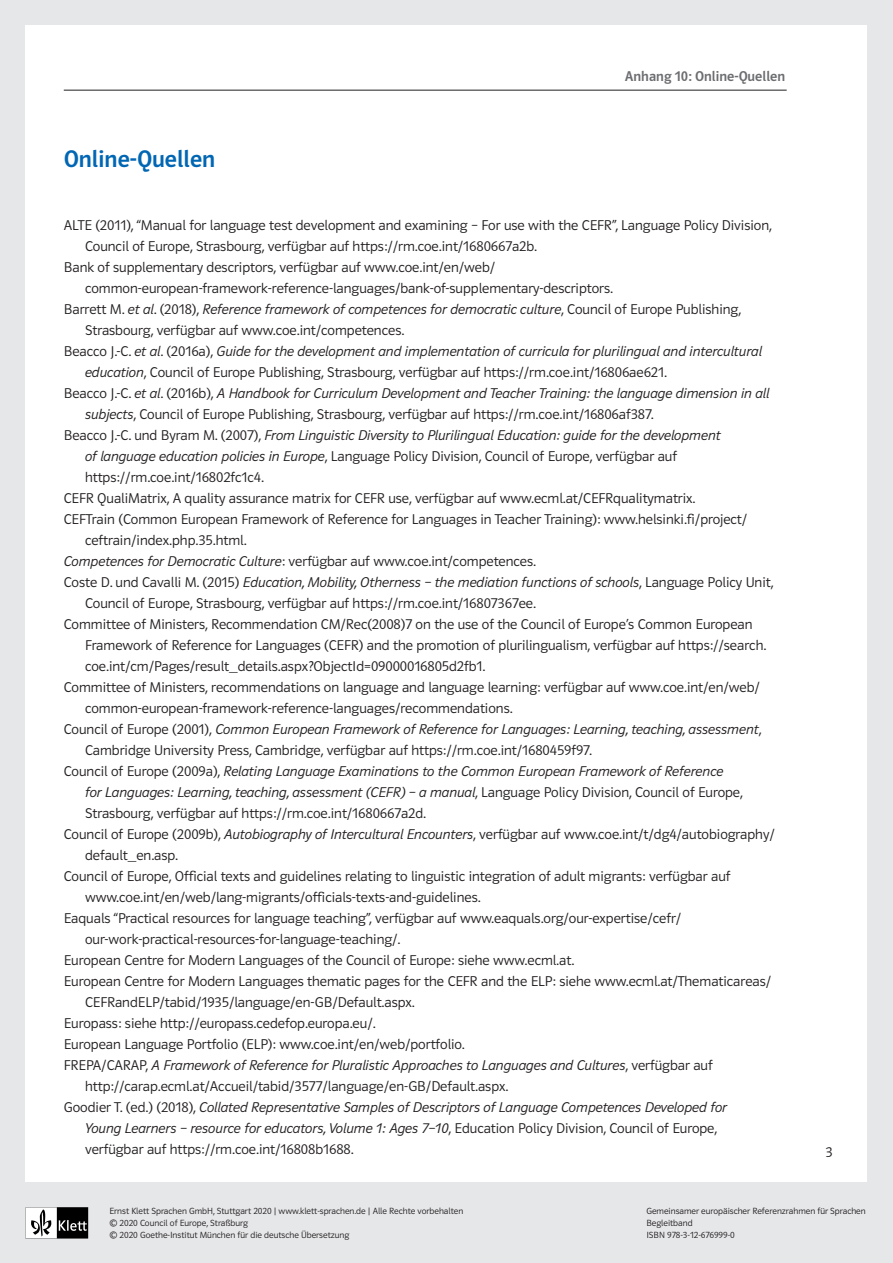
<style>
.page{position:relative;width:893px;height:1263px;background:#e6e7e9}
.page>*{position:absolute;margin:0;border:0;box-sizing:border-box;transform-origin:0 0}
.t1{font:500 24px "Polo CEF";color:#0166b3}
.t2{font:300 14.25px "Polo CEF";color:#231f20}
.t3{font:italic 300 14.25px "Polo CEF";color:#231f20}
.t4{font:500 14.25px "Polo CEF";color:#6c6d70}
.t5{font:300 9px/12px "Polo CEF";color:#231f20}
.s1{font-style:normal}
.s2{font-style:italic}
</style>
<div class="page">
<div style="left:26px;top:26px;width:841px;height:1156px;background:#fff"></div>
<hr style="left:64px;top:90px;width:723px;height:1px;background:#231f20">
<svg style="left:26px;top:1207px;width:62px;height:31px;background:#767676"></svg>
<h1 class="t1" style="left:64px;top:144px;width:153px">Online-Quellen</h1>
<p class="t4" style="left:625px;top:67px;width:162px">Anhang 10: Online-Quellen</p>
<p class="t2" style="left:64px;top:217px;width:710px">ALTE (2011), “Manual for language test development and examining – For use with the CEFR”, Language Policy Division,</p>
<p class="t2" style="left:85px;top:238px;width:454px">Council of Europe, Strasbourg, verfügbar auf https://rm.coe.int/1680667a2b.</p>
<p class="t2" style="left:64px;top:259px;width:433px">Bank of supplementary descriptors, verfügbar auf www.coe.int/en/web/</p>
<p class="t2" style="left:85px;top:280px;width:530px">common-european-framework-reference-languages/bank-of-supplementary-descriptors.</p>
<p class="t3" style="left:64px;top:301px;width:679px"><span class="s1">Barrett M.</span> et al<span class="s1">. (2018),</span> Reference framework of competences for democratic culture<span class="s1">, Council of Europe Publishing,</span></p>
<p class="t2" style="left:85px;top:322px;width:321px">Strasbourg, verfügbar auf www.coe.int/competences.</p>
<p class="t3" style="left:64px;top:343px;width:700px"><span class="s1">Beacco J.-C.</span> et al<span class="s1">. (2016a),</span> Guide for the development and implementation of curricula for plurilingual and intercultural</p>
<p class="t2" style="left:85px;top:364px;width:583px"><span class="s2">education</span>, Council of Europe Publishing, Strasbourg, verfügbar auf https://rm.coe.int/16806ae621.</p>
<p class="t3" style="left:64px;top:385px;width:707px"><span class="s1">Beacco J.-C.</span> et al<span class="s1">. (2016b),</span> A Handbook for Curriculum Development and Teacher Training: the language dimension in all</p>
<p class="t2" style="left:85px;top:406px;width:570px"><span class="s2">subjects</span>, Council of Europe Publishing, Strasbourg, verfügbar auf https://rm.coe.int/16806af387.</p>
<p class="t3" style="left:64px;top:427px;width:658px"><span class="s1">Beacco J.-C. und Byram M. (2007),</span> From Linguistic Diversity to Plurilingual Education: guide for the development</p>
<p class="t2" style="left:85px;top:448px;width:593px"><span class="s2">of language education policies in Europe</span>, Language Policy Division, Council of Europe, verfügbar auf</p>
<p class="t2" style="left:85px;top:469px;width:180px">https://rm.coe.int/16802fc1c4.</p>
<p class="t2" style="left:64px;top:490px;width:633px">CEFR QualiMatrix, A quality assurance matrix for CEFR use, verfügbar auf www.ecml.at/CEFRqualitymatrix.</p>
<p class="t2" style="left:64px;top:511px;width:685px">CEFTrain (Common European Framework of Reference for Languages in Teacher Training): www.helsinki.fi/project/</p>
<p class="t2" style="left:85px;top:532px;width:163px">ceftrain/index.php.35.html.</p>
<p class="t2" style="left:64px;top:553px;width:474px"><span class="s2">Competences for Democratic Culture</span>: verfügbar auf www.coe.int/competences.</p>
<p class="t3" style="left:64px;top:574px;width:711px"><span class="s1">Coste D. und Cavalli M. (2015)</span> Education, Mobility, Otherness – the mediation functions of schools<span class="s1">, Language Policy Unit,</span></p>
<p class="t2" style="left:85px;top:595px;width:452px">Council of Europe, Strasbourg, verfügbar auf https://rm.coe.int/16807367ee.</p>
<p class="t2" style="left:64px;top:616px;width:690px">Committee of Ministers, Recommendation CM/Rec(2008)7 on the use of the Council of Europe’s Common European</p>
<p class="t2" style="left:85px;top:637px;width:683px">Framework of Reference for Languages (CEFR) and the promotion of plurilingualism, verfügbar auf https://search.</p>
<p class="t2" style="left:85px;top:658px;width:402px">coe.int/cm/Pages/result_details.aspx?ObjectId=09000016805d2fb1.</p>
<p class="t2" style="left:64px;top:679px;width:698px">Committee of Ministers, recommendations on language and language learning: verfügbar auf www.coe.int/en/web/</p>
<p class="t2" style="left:85px;top:700px;width:429px">common-european-framework-reference-languages/recommendations.</p>
<p class="t3" style="left:64px;top:721px;width:699px"><span class="s1">Council of Europe (2001),</span> Common European Framework of Reference for Languages: Learning, teaching, assessment<span class="s1">,</span></p>
<p class="t2" style="left:85px;top:742px;width:508px">Cambridge University Press, Cambridge, verfügbar auf https://rm.coe.int/1680459f97.</p>
<p class="t3" style="left:64px;top:763px;width:661px"><span class="s1">Council of Europe (2009a),</span> Relating Language Examinations to the Common European Framework of Reference</p>
<p class="t3" style="left:85px;top:784px;width:659px">for Languages: Learning, teaching, assessment (CEFR) – a manual<span class="s1">, Language Policy Division, Council of Europe,</span></p>
<p class="t2" style="left:85px;top:805px;width:343px">Strasbourg, verfügbar auf https://rm.coe.int/1680667a2d.</p>
<p class="t2" style="left:64px;top:826px;width:712px">Council of Europe (2009b), <span class="s2">Autobiography of Intercultural Encounters</span>, verfügbar auf www.coe.int/t/dg4/autobiography/</p>
<p class="t2" style="left:85px;top:847px;width:95px">default_en.asp.</p>
<p class="t2" style="left:64px;top:868px;width:668px">Council of Europe, Official texts and guidelines relating to linguistic integration of adult migrants: verfügbar auf</p>
<p class="t2" style="left:85px;top:889px;width:397px">www.coe.int/en/web/lang-migrants/officials-texts-and-guidelines.</p>
<p class="t2" style="left:64px;top:910px;width:619px">Eaquals “Practical resources for language teaching”, verfügbar auf www.eaquals.org/our-expertise/cefr/</p>
<p class="t2" style="left:85px;top:931px;width:317px">our-work-practical-resources-for-language-teaching/.</p>
<p class="t2" style="left:64px;top:952px;width:512px">European Centre for Modern Languages of the Council of Europe: siehe www.ecml.at.</p>
<p class="t2" style="left:64px;top:973px;width:709px">European Centre for Modern Languages thematic pages for the CEFR and the ELP: siehe www.ecml.at/Thematicareas/</p>
<p class="t2" style="left:85px;top:994px;width:331px">CEFRandELP/tabid/1935/language/en-GB/Default.aspx.</p>
<p class="t2" style="left:64px;top:1015px;width:313px">Europass: siehe http://europass.cedefop.europa.eu/.</p>
<p class="t2" style="left:64px;top:1036px;width:402px">European Language Portfolio (ELP): www.coe.int/en/web/portfolio.</p>
<p class="t3" style="left:64px;top:1057px;width:650px"><span class="s1">FREPA/CARAP,</span> A Framework of Reference for Pluralistic Approaches to Languages and Cultures<span class="s1">, verfügbar auf</span></p>
<p class="t2" style="left:85px;top:1078px;width:425px">http://carap.ecml.at/Accueil/tabid/3577/language/en-GB/Default.aspx.</p>
<p class="t3" style="left:64px;top:1099px;width:665px"><span class="s1">Goodier T. (ed.) (2018),</span> Collated Representative Samples of Descriptors of Language Competences Developed for</p>
<p class="t3" style="left:85px;top:1120px;width:634px">Young Learners – resource for educators, Volume 1: Ages 7–10<span class="s1">, Education Policy Division, Council of Europe,</span></p>
<p class="t2" style="left:85px;top:1141px;width:270px">verfügbar auf https://rm.coe.int/16808b1688.</p>
<p class="t2" style="left:826px;top:1143px;width:9px">3</p>
<p class="t5" style="left:109px;top:1205px;width:355px">Ernst Klett Sprachen GmbH, Stuttgart 2020 | www.klett-sprachen.de | Alle Rechte vorbehalten © 2020 Council of Europe, Straßburg<br>© 2020 Goethe-Institut München für die deutsche Übersetzung</p>
<p class="t5" style="left:646px;top:1205px;width:221px">Gemeinsamer europäischer Referenzrahmen für Sprachen<br>Begleitband<br>ISBN 978-3-12-676999-0</p>
</div>
